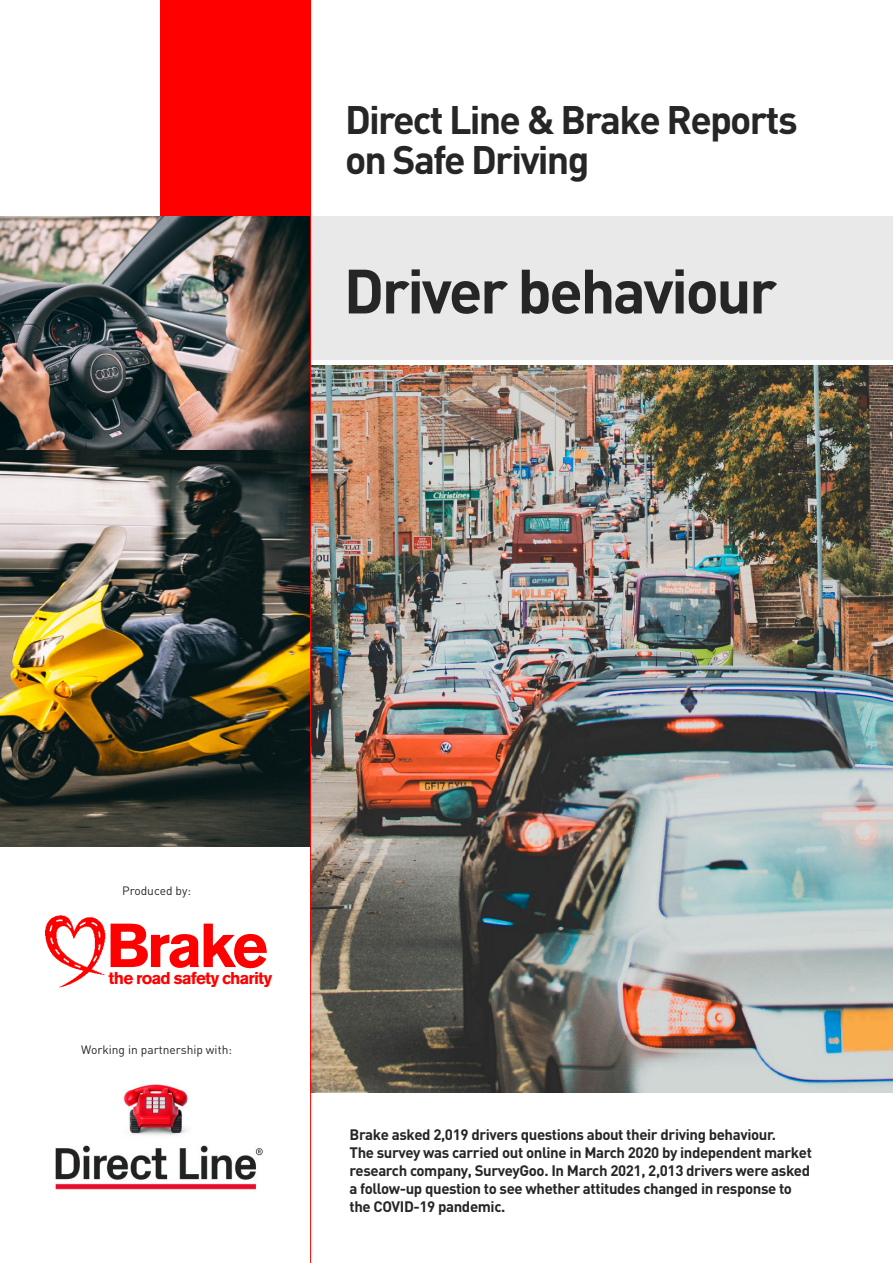
<style>
.page{position:relative;width:893px;height:1263px;background:#fff}
.page>*{position:absolute;margin:0;border:0;box-sizing:border-box;transform-origin:0 0}
.t1{font:700 61.5px "DIN";letter-spacing:-.04em;color:#272627}
.t2{font:700 61.5px "Akzidenz Grotesk BQ";letter-spacing:-.05em;color:#f00}
.t3{font:700 39.3px/39.3px "DIN";letter-spacing:-.045em;color:#272627}
.t4{font:700 17.1px "Akzidenz Grotesk BQ";letter-spacing:-.05em;color:#f00}
.t5{font:700 15px/18px "DIN";letter-spacing:-.025em;color:#272627}
.t6{font:12px "DIN";color:#272627}
</style>
<div class="page">
<div style="left:311px;top:217px;width:582px;height:143px;background:#e9e9e9"></div>
<img style="left:311px;top:366px;width:582px;height:727px">
<img style="left:0;top:449px;width:310px;height:397px">
<img style="left:45px;top:915px;width:61px;height:73px">
<div style="left:160px;top:0;width:150px;height:254px;background:#f00"></div>
<img style="left:0;top:217px;width:310px;height:232px">
<hr style="left:310px;top:0;width:1px;height:1263px;background:#f00">
<img style="left:55px;top:1084px;width:208px;height:106px">
<h2 class="t3" style="left:345px;top:101px;width:454px">Direct Line &amp; Brake Reports on Safe Driving</h2>
<h1 class="t1" style="left:344px;top:256px;width:435px">Driver behaviour</h1>
<p class="t6" style="left:122px;top:884px;width:70px">Produced by:</p>
<h1 class="t2" style="left:106px;top:912px;width:163px">Brake</h1>
<p class="t4" style="left:108px;top:969px;width:165px">the road safety charity</p>
<p class="t6" style="left:81px;top:1042px;width:152px">Working in partnership with:</p>
<p class="t5" style="left:349px;top:1125px;width:464px">Brake asked 2,019 drivers questions about their driving behaviour.<br>The survey was carried out online in March 2020 by independent market research company, SurveyGoo. In March 2021, 2,013 drivers were asked a follow-up question to see whether attitudes changed in response to the COVID-19 pandemic.</p>
</div>
